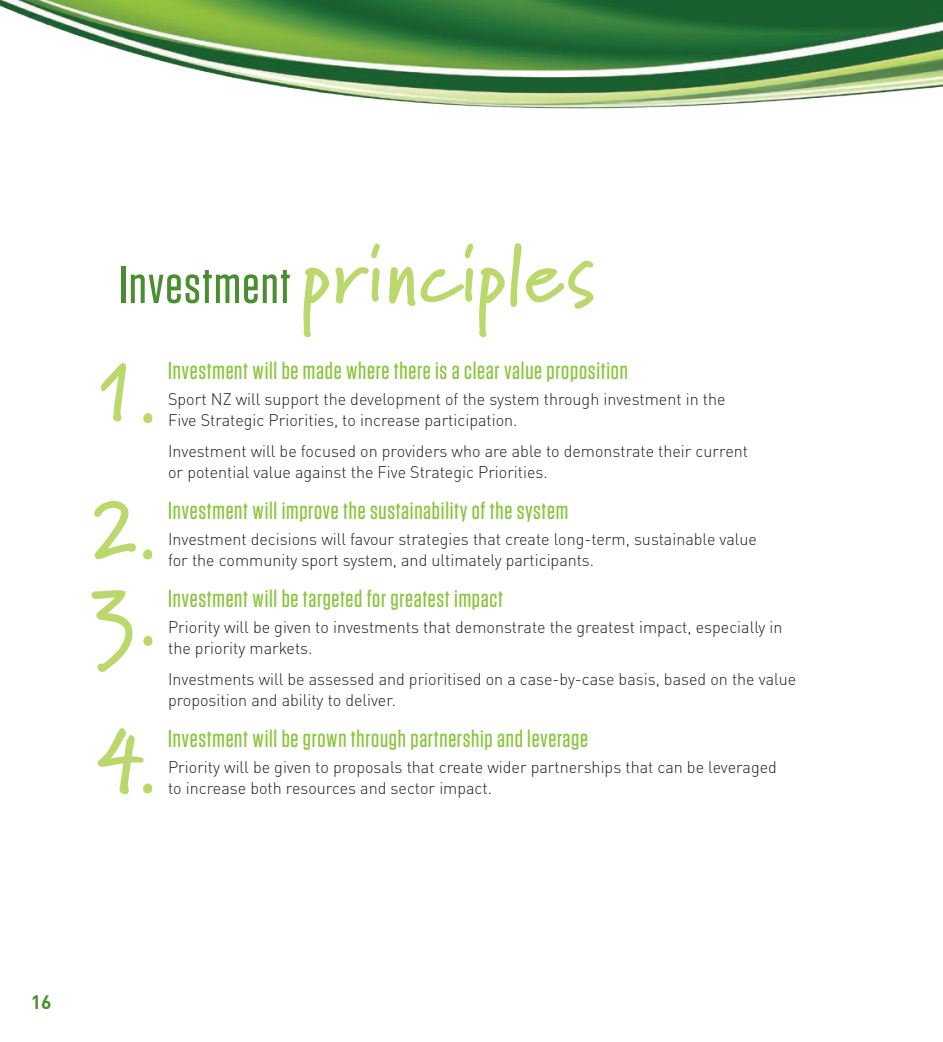
<style>
.page{position:relative;width:943px;height:1042px;background:#fff}
.page>*{position:absolute;margin:0;border:0;box-sizing:border-box;transform-origin:0 0}
.Heading_1{font:700 86.62px "Marydale";color:#bbd86c}
.Heading_1-2{font:700 80.85px "Marydale";letter-spacing:.01em;color:#bbd86c}
.Heading_1-3{font:500 52.5px "Tungsten";letter-spacing:.03em;color:#4b8e31}
.Heading_3_tabbed{font:500 24.5px "Tungsten";letter-spacing:.03em;color:#8bc63e}
.t1{font:700 19.25px "DINOT";color:#4b8e31}
.Bullet{font:300 16.62px/21px "DINOT";color:#231f20}
</style>
<div class="page">
<img style="left:0;top:0;width:943px;height:109px">
<p class="Heading_1-3" style="left:119px;top:257px;width:173px">Investment</p>
<p class="Heading_1-2" style="left:301px;top:227px;width:295px">principles</p>
<p class="Heading_1" style="left:87px;top:339px;width:72px">1.</p>
<p class="Heading_1" style="left:86px;top:476px;width:73px">2.</p>
<p class="Heading_1" style="left:85px;top:562px;width:74px">3.</p>
<p class="Heading_1" style="left:94px;top:710px;width:65px">4.</p>
<p class="Heading_3_tabbed" style="left:168px;top:358px;width:461px">Investment will be made where there is a clear value proposition</p>
<p class="Bullet" style="left:168px;top:388px;width:559px">Sport NZ will support the development of the system through investment in the<br>Five Strategic Priorities, to increase participation.</p>
<p class="Bullet" style="left:168px;top:440px;width:581px">Investment will be focused on providers who are able to demonstrate their current or potential value against the Five Strategic Priorities.</p>
<p class="Heading_3_tabbed" style="left:168px;top:497px;width:401px">Investment will improve the sustainability of the system</p>
<p class="Bullet" style="left:168px;top:528px;width:590px">Investment decisions will favour strategies that create long-term, sustainable value for the community sport system, and ultimately participants.</p>
<p class="Heading_3_tabbed" style="left:168px;top:586px;width:336px">Investment will be targeted for greatest impact</p>
<p class="Bullet" style="left:168px;top:616px;width:616px">Priority will be given to investments that demonstrate the greatest impact, especially in the priority markets.</p>
<p class="Bullet" style="left:168px;top:668px;width:629px">Investments will be assessed and prioritised on a case-by-case basis, based on the value proposition and ability to deliver.</p>
<p class="Heading_3_tabbed" style="left:168px;top:725px;width:421px">Investment will be grown through partnership and leverage</p>
<p class="Bullet" style="left:168px;top:756px;width:610px">Priority will be given to proposals that create wider partnerships that can be leveraged to increase both resources and sector impact.</p>
<p class="t1" style="left:31px;top:989px;width:22px">16</p>
</div>
